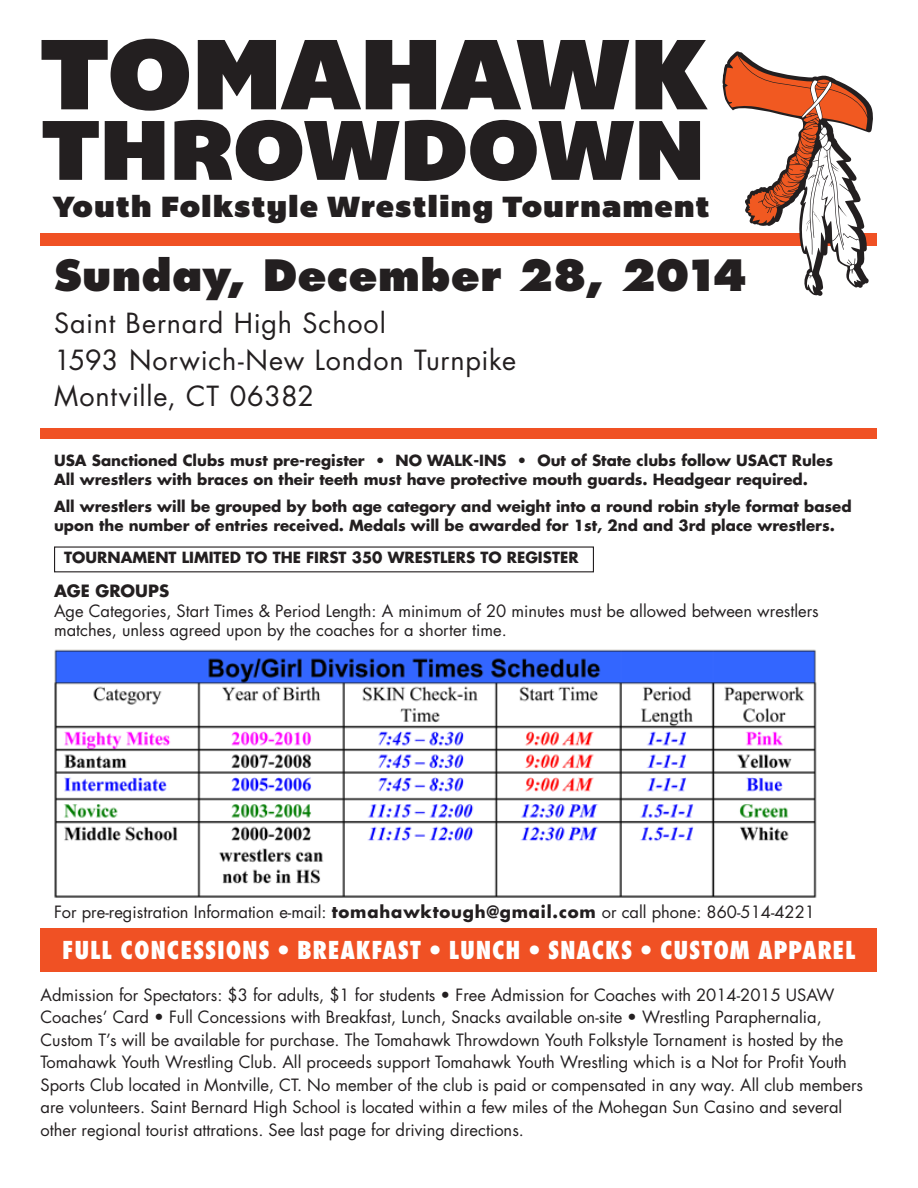
<style>
.page{position:relative;width:918px;height:1188px;background:#fff}
.page>*{position:absolute;margin:0;border:0;box-sizing:border-box;transform-origin:0 0}
.t1{font:102.6px "Bemio";color:#231f20}
.t2{font:87px "Bemio";color:#231f20}
.t3{font:800 42px "Futura Std";color:#231f20}
.t4{font:30px "Bemio";letter-spacing:.03em;color:#231f20}
.t5{font:27px/36.8px "Futura Std";letter-spacing:.03em;color:#231f20}
.t6{font:800 condensed 24px "Futura Std";letter-spacing:.03em;color:#fff}
.t7{font:16.5px/22.5px "Futura Std";color:#231f20}
.t8{font:700 16.5px "Futura Std";color:#231f20}
.t9{font:700 15px/19.5px "Futura Std";color:#231f20}
.s1{font-weight:700}
</style>
<div class="page">
<div style="left:40px;top:929px;width:838px;height:43px;background:#f05124"></div>
<div style="left:40px;top:233px;width:838px;height:13px;background:#f05124"></div>
<div style="left:40px;top:428px;width:838px;height:10px;background:#f05124"></div>
<svg style="left:722px;top:51px;width:151px;height:245px"></svg>
<img style="left:54px;top:649px;width:763px;height:249px">
<h1 class="t1" style="left:40px;top:-7px;width:668px">TOMAHAWK</h1>
<h2 class="t2" style="left:42px;top:81px;width:665px">THROWDOWN</h2>
<h3 class="t4" style="left:53px;top:183px;width:658px">Youth Folkstyle Wrestling Tournament</h3>
<h3 class="t3" style="left:54px;top:249px;width:695px">Sunday, December 28, 2014</h3>
<h3 class="t5" style="left:54px;top:305px;width:464px">Saint Bernard High School<br>1593 Norwich-New London Turnpike<br>Montville, CT 06382</h3>
<p class="t9" style="left:54px;top:450px;width:781px">USA Sanctioned Clubs must pre-register • NO WALK-INS • Out of State clubs follow USACT Rules<br>All wrestlers with braces on their teeth must have protective mouth guards. Headgear required.</p>
<p class="t9" style="left:54px;top:496px;width:799px">All wrestlers will be grouped by both age category and weight into a round robin style format based upon the number of entries received. Medals will be awarded for 1st, 2nd and 3rd place wrestlers.</p>
<p class="t9" style="left:64px;top:548px;width:516px">TOURNAMENT LIMITED TO THE FIRST 350 WRESTLERS TO REGISTER</p>
<p class="t8" style="left:54px;top:580px;width:117px">AGE GROUPS</p>
<p class="t7" style="left:54px;top:601px;width:766px;line-height:19.8px">Age Categories, Start Times &amp; Period Length: A minimum of 20 minutes must be allowed between wrestlers matches, unless agreed upon by the coaches for a shorter time.</p>
<p class="t7" style="left:54px;top:901px;width:763px">For pre-registration Information e-mail: <span class="s1">tomahawktough@gmail.com</span> or call phone: 860-514-4221</p>
<h3 class="t6" style="left:62px;top:935px;width:795px">FULL CONCESSIONS • BREAKFAST • LUNCH • SNACKS • CUSTOM APPAREL</h3>
<p class="t7" style="left:40px;top:984px;width:824px">Admission for Spectators: $3 for adults, $1 for students • Free Admission for Coaches with 2014-2015 USAW Coaches’ Card • Full Concessions with Breakfast, Lunch, Snacks available on-site • Wrestling Paraphernalia, Custom T’s will be available for purchase. The Tomahawk Throwdown Youth Folkstyle Tornament is hosted by the Tomahawk Youth Wrestling Club. All proceeds support Tomahawk Youth Wrestling which is a Not for Profit Youth Sports Club located in Montville, CT. No member of the club is paid or compensated in any way. All club members are volunteers. Saint Bernard High School is located within a few miles of the Mohegan Sun Casino and several other regional tourist attrations. See last page for driving directions.</p>
</div>
